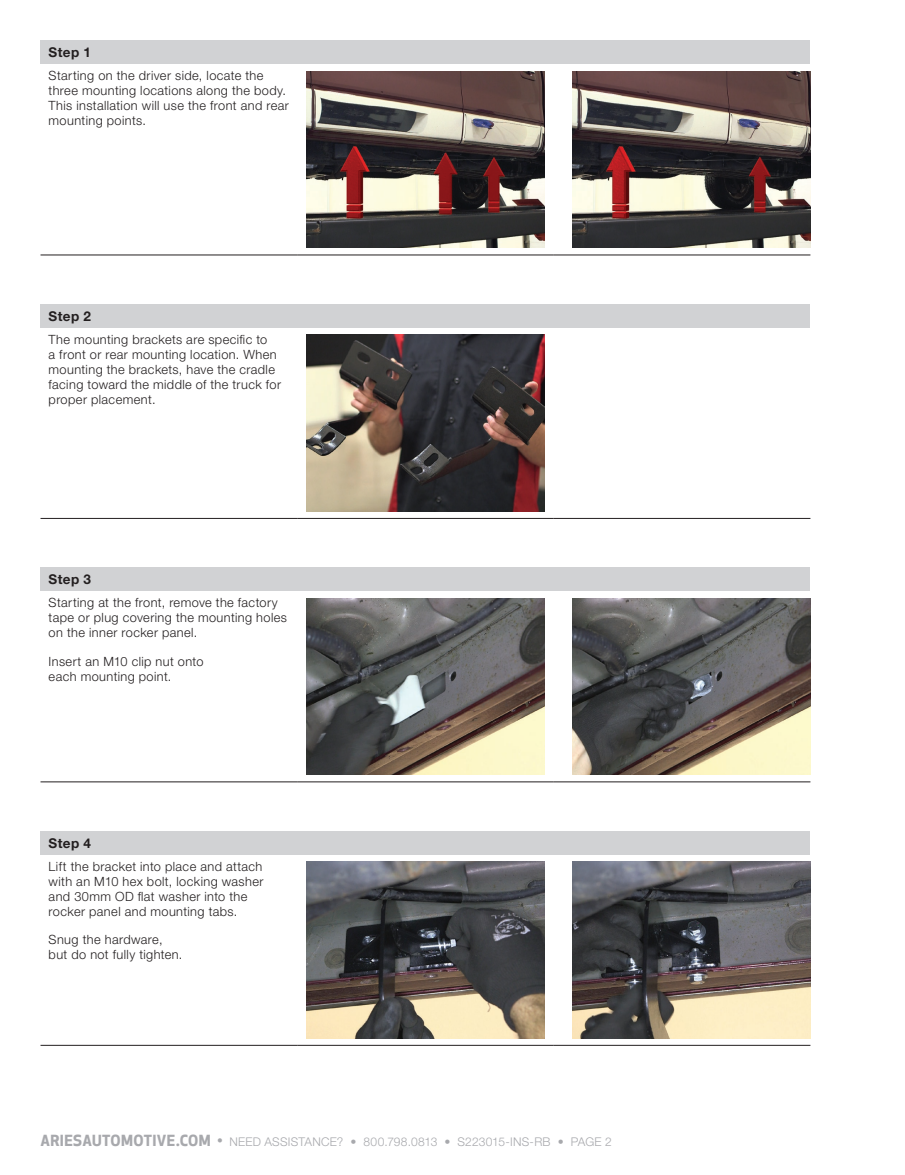
<style>
.page{position:relative;width:905px;height:1175px;background:#fff}
.page>*{position:absolute;margin:0;border:0;box-sizing:border-box;transform-origin:0 0}
.t1{font:700 13.5px "Helvetica Neue LT Std";letter-spacing:.03em;color:#231f20}
.t2{font:300 12.75px/15px "Helvetica Neue LT Std";letter-spacing:.03em;color:#231f20}
.t3{font:300 12px "Helvetica Neue LT Std";letter-spacing:.02em;color:#a8a9ad}
.s1{font-family:"Apex New";font-weight:700;font-size:15px}
.s2{font-family:"Apex New";font-weight:500;font-size:15px}
</style>
<div class="page">
<div style="left:40px;top:40px;width:770px;height:24px;background:#d1d2d4"></div>
<hr style="left:40px;top:254px;width:257px;height:1px;background:#231f20">
<hr style="left:297px;top:254px;width:257px;height:1px;background:#231f20">
<hr style="left:554px;top:254px;width:256px;height:1px;background:#231f20">
<img style="left:306px;top:71px;width:239px;height:177px">
<img style="left:572px;top:71px;width:238px;height:177px">
<div style="left:40px;top:304px;width:770px;height:24px;background:#d1d2d4"></div>
<hr style="left:40px;top:518px;width:257px;height:1px;background:#231f20">
<hr style="left:297px;top:518px;width:257px;height:1px;background:#231f20">
<hr style="left:554px;top:518px;width:256px;height:1px;background:#231f20">
<img style="left:306px;top:335px;width:239px;height:176px">
<div style="left:40px;top:567px;width:770px;height:24px;background:#d1d2d4"></div>
<hr style="left:40px;top:781px;width:257px;height:1px;background:#231f20">
<hr style="left:297px;top:781px;width:257px;height:1px;background:#231f20">
<hr style="left:554px;top:781px;width:256px;height:1px;background:#231f20">
<img style="left:306px;top:598px;width:239px;height:177px">
<img style="left:572px;top:598px;width:238px;height:177px">
<div style="left:40px;top:831px;width:770px;height:23px;background:#d1d2d4"></div>
<hr style="left:40px;top:1045px;width:257px;height:1px;background:#231f20">
<hr style="left:297px;top:1045px;width:257px;height:1px;background:#231f20">
<hr style="left:554px;top:1045px;width:256px;height:1px;background:#231f20">
<img style="left:306px;top:861px;width:239px;height:177px">
<img style="left:572px;top:861px;width:238px;height:177px">
<p class="t1" style="left:49px;top:44px;width:44px">Step 1</p>
<p class="t2" style="left:49px;top:68px;width:242px">Starting on the driver side, locate the three mounting locations along the body.<br>This installation will use the front and rear mounting points.</p>
<p class="t1" style="left:49px;top:307px;width:44px">Step 2</p>
<p class="t2" style="left:49px;top:331px;width:234px">The mounting brackets are specific to<br>a front or rear mounting location. When mounting the brackets, have the cradle facing toward the middle of the truck for proper placement.</p>
<p class="t1" style="left:49px;top:571px;width:44px">Step 3</p>
<p class="t2" style="left:49px;top:595px;width:240px">Starting at the front, remove the factory tape or plug covering the mounting holes on the inner rocker panel.</p>
<p class="t2" style="left:49px;top:653px;width:156px">Insert an M10 clip nut onto each mounting point.</p>
<p class="t1" style="left:49px;top:834px;width:44px">Step 4</p>
<p class="t2" style="left:49px;top:858px;width:216px">Lift the bracket into place and attach with an M10 hex bolt, locking washer and 30mm OD flat washer into the rocker panel and mounting tabs.</p>
<p class="t2" style="left:49px;top:932px;width:135px">Snug the hardware, but do not fully tighten.</p>
<p class="t3" style="left:40px;top:1134px;width:573px"><span class="s1">ARIESAUTOMOTIVE.COM</span> <span class="s2">•</span> NEED ASSISTANCE? • 800.798.0813 • S223015-INS-RB • PAGE 2</p>
</div>
